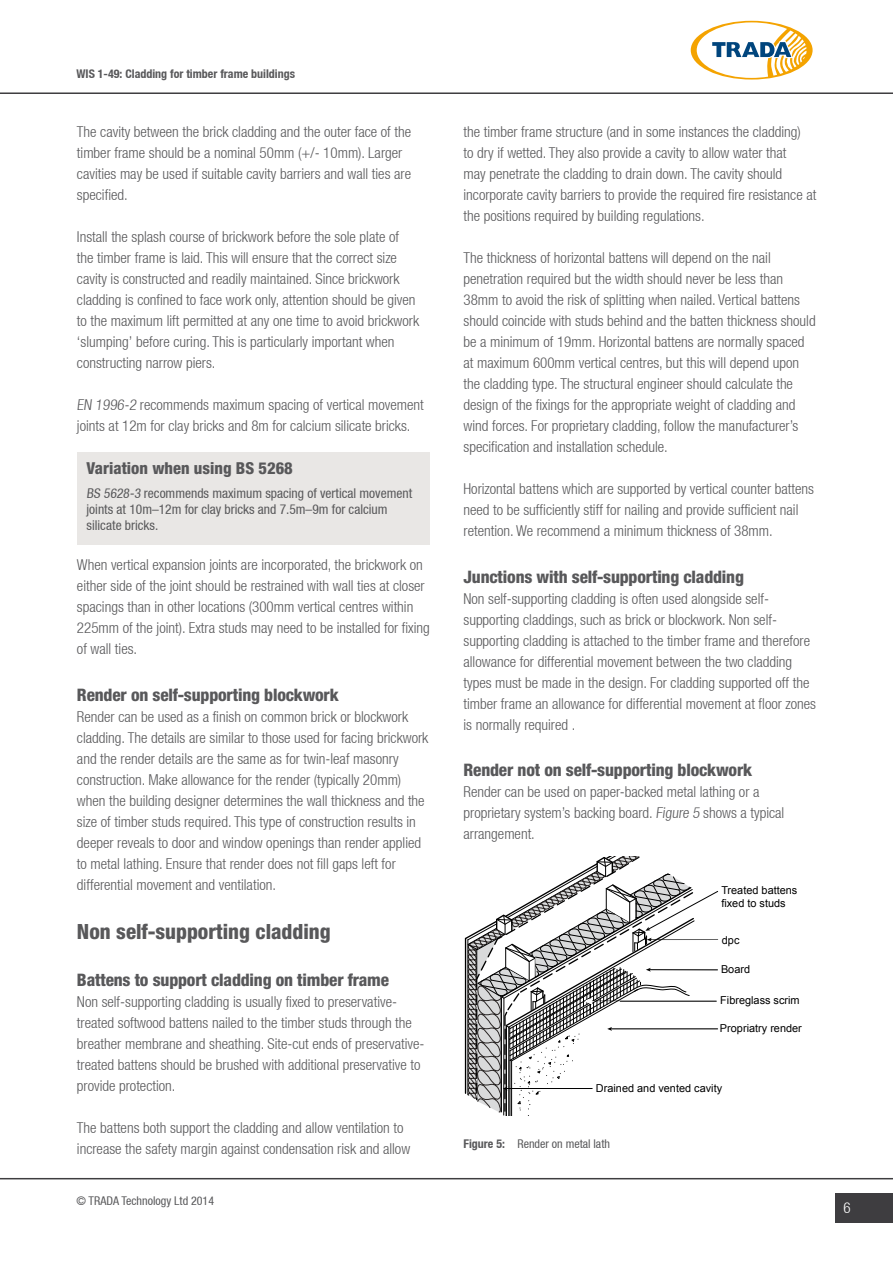
<style>
.page{position:relative;width:893px;height:1263px;background:#fff}
.page>*{position:absolute;margin:0;border:0;box-sizing:border-box;transform-origin:0 0}
.t1{font:800 condensed 21px "Helvetica Neue LT Std";color:#58585a}
.t2{font:800 condensed 17.25px "Helvetica Neue LT Std";letter-spacing:-.01em;color:#58585a}
.t3{font:800 condensed 16.5px "Helvetica Neue LT Std";color:#58585a}
.t4{font:300 condensed 15px/21px "Helvetica Neue";color:#58585a}
.t5{font:300 condensed 15px "Helvetica Neue";color:#fff}
.t6{font:condensed 13.5px/15.8px "Helvetica Neue";color:#58585a}
.t7{font:condensed 12px "Helvetica Neue";color:#58585a}
.t8{font:700 condensed 12px "Helvetica Neue";color:#58585a}
.t9{font:10.95px/12.3px "Arial";color:#000}
.s1{font-weight:700}
</style>
<div class="page">
<div style="left:835px;top:1193px;width:58px;height:30px;background:#3e3d40"></div>
<hr style="left:0;top:92px;width:893px;height:2px;background:#3e3d40">
<hr style="left:0;top:1178px;width:893px;height:1px;background:#3e3d40">
<svg style="left:691px;top:21px;width:122px;height:59px"></svg>
<div style="left:77px;top:452px;width:353px;height:93px;background:#e9e7e5"></div>
<svg style="left:464px;top:856px;width:254px;height:260px"></svg>
<p class="t8" style="left:77px;top:67px;width:220px">WIS 1-49: Cladding for timber frame buildings</p>
<p class="t4" style="left:77px;top:121px;width:336px">The cavity between the brick cladding and the outer face of the timber frame should be a nominal 50mm (+/- 10mm). Larger cavities may be used if suitable cavity barriers and wall ties are specified.</p>
<p class="t4" style="left:77px;top:226px;width:344px">Install the splash course of brickwork before the sole plate of the timber frame is laid. This will ensure that the correct size cavity is constructed and readily maintained. Since brickwork cladding is confined to face work only, attention should be given to the maximum lift permitted at any one time to avoid brickwork ‘slumping’ before curing. This is particularly important when constructing narrow piers.</p>
<p class="t4" style="left:77px;top:394px;width:348px">EN 1996-2 recommends maximum spacing of vertical movement joints at 12m for clay bricks and 8m for calcium silicate bricks.</p>
<p class="t3" style="left:87px;top:458px;width:208px">Variation when using BS 5268</p>
<p class="t6" style="left:87px;top:485px;width:327px">BS 5628-3 recommends maximum spacing of vertical movement joints at 10m–12m for clay bricks and 7.5m–9m for calcium silicate bricks.</p>
<p class="t4" style="left:77px;top:554px;width:354px">When vertical expansion joints are incorporated, the brickwork on either side of the joint should be restrained with wall ties at closer spacings than in other locations (300mm vertical centres within 225mm of the joint). Extra studs may need to be installed for fixing of wall ties.</p>
<p class="t2" style="left:77px;top:684px;width:263px">Render on self-supporting blockwork</p>
<p class="t4" style="left:77px;top:706px;width:353px">Render can be used as a finish on common brick or blockwork cladding. The details are similar to those used for facing brickwork and the render details are the same as for twin-leaf masonry construction. Make allowance for the render (typically 20mm) when the building designer determines the wall thickness and the size of timber studs required. This type of construction results in deeper reveals to door and window openings than render applied to metal lathing. Ensure that render does not fill gaps left for differential movement and ventilation.</p>
<h1 class="t1" style="left:77px;top:919px;width:255px">Non self-supporting cladding</h1>
<p class="t2" style="left:77px;top:969px;width:314px">Battens to support cladding on timber frame</p>
<p class="t4" style="left:77px;top:991px;width:349px">Non self-supporting cladding is usually fixed to preservative&shy;treated softwood battens nailed to the timber studs through the breather membrane and sheathing. Site-cut ends of preservative&shy;treated battens should be brushed with additional preservative to provide protection.</p>
<p class="t4" style="left:77px;top:1117px;width:335px">The battens both support the cladding and allow ventilation to increase the safety margin against condensation risk and allow</p>
<p class="t7" style="left:77px;top:1194px;width:139px">© TRADA Technology Ltd 2014</p>
<p class="t4" style="left:463px;top:121px;width:354px">the timber frame structure (and in some instances the cladding)<br>to dry if wetted. They also provide a cavity to allow water that<br>may penetrate the cladding to drain down. The cavity should incorporate cavity barriers to provide the required fire resistance at the positions required by building regulations.</p>
<p class="t4" style="left:463px;top:247px;width:354px">The thickness of horizontal battens will depend on the nail penetration required but the width should never be less than 38mm to avoid the risk of splitting when nailed. Vertical battens should coincide with studs behind and the batten thickness should be a minimum of 19mm. Horizontal battens are normally spaced at maximum 600mm vertical centres, but this will depend upon the cladding type. The structural engineer should calculate the design of the fixings for the appropriate weight of cladding and wind forces. For proprietary cladding, follow the manufacturer’s specification and installation schedule.</p>
<p class="t4" style="left:463px;top:478px;width:352px">Horizontal battens which are supported by vertical counter battens need to be sufficiently stiff for nailing and provide sufficient nail retention. We recommend a minimum thickness of 38mm.</p>
<p class="t2" style="left:463px;top:566px;width:282px">Junctions with self-supporting cladding</p>
<p class="t4" style="left:463px;top:588px;width:354px">Non self-supporting cladding is often used alongside self&shy;supporting claddings, such as brick or blockwork. Non self&shy;supporting cladding is attached to the timber frame and therefore allowance for differential movement between the two cladding types must be made in the design. For cladding supported off the timber frame an allowance for differential movement at floor zones is normally required .</p>
<p class="t2" style="left:463px;top:759px;width:290px">Render not on self-supporting blockwork</p>
<p class="t4" style="left:463px;top:781px;width:322px">Render can be used on paper-backed metal lathing or a proprietary system’s backing board. Figure 5 shows a typical arrangement.</p>
<p class="t9" style="left:721px;top:884px;width:78px">Treated battens fixed to studs</p>
<p class="t9" style="left:722px;top:934px;width:19px">dpc</p>
<p class="t9" style="left:721px;top:963px;width:31px">Board</p>
<p class="t9" style="left:720px;top:994px;width:81px">Fibreglass scrim</p>
<p class="t9" style="left:720px;top:1022px;width:83px">Propriatry render</p>
<p class="t9" style="left:596px;top:1082px;width:128px">Drained and vented cavity</p>
<p class="t7" style="left:463px;top:1136px;width:148px"><span class="s1">Figure 5:</span> Render on metal lath</p>
<p class="t5" style="left:843px;top:1199px;width:9px">6</p>
</div>
